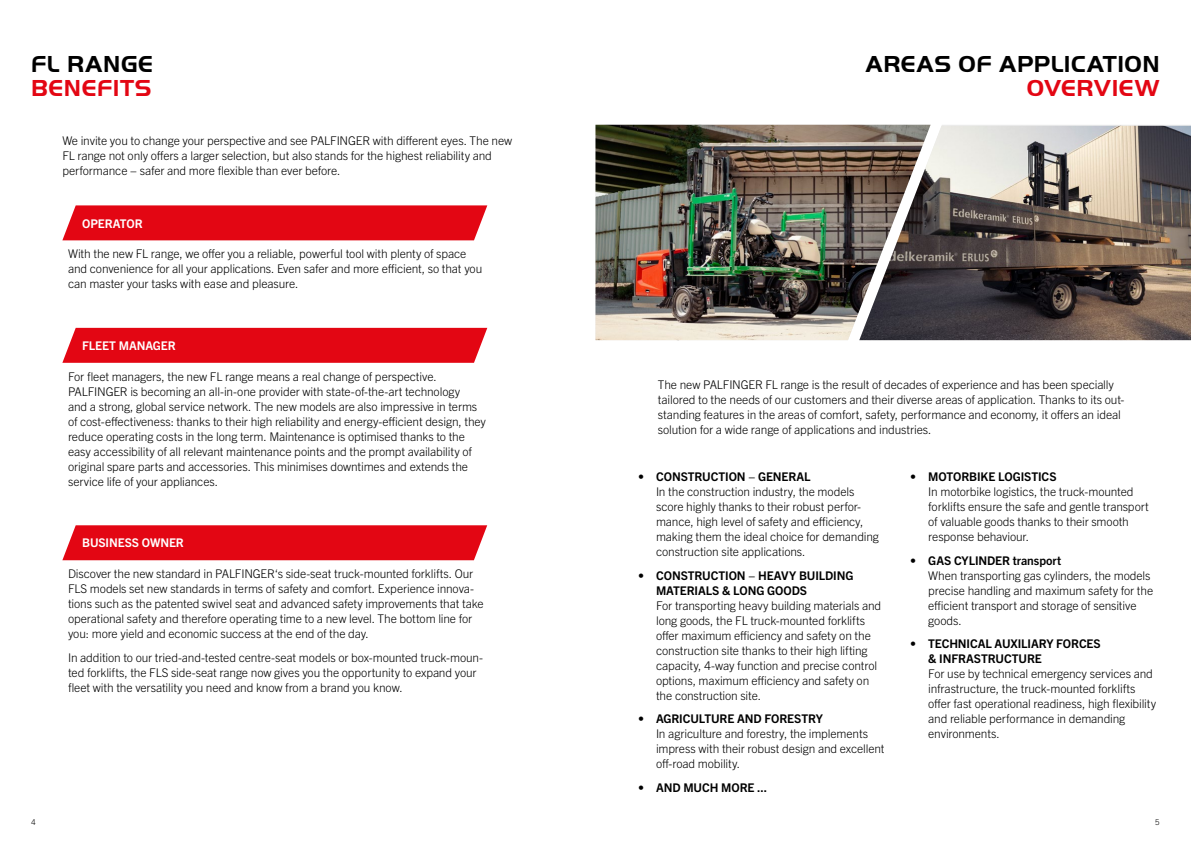
<style>
.page{position:relative;width:1191px;height:842px;background:#fff}
.page>*{position:absolute;margin:0;border:0;box-sizing:border-box;transform-origin:0 0}
.t1{font:700 24px "Palfinger Handel Gothic";letter-spacing:.025em;color:#000}
.t2{font:700 24px "Palfinger Handel Gothic";letter-spacing:.025em;color:#e30613}
.t3{font:300 12px/15px "Trade Gothic Next LT Pro";letter-spacing:-.01em;color:#000}
.t4{font:700 12px/15px "Trade Gothic Next LT Pro";letter-spacing:-.005em;color:#000}
.t5{font:700 12px "Trade Gothic Next LT Pro";letter-spacing:-.01em;color:#fff}
.t6{font:300 8px "Trade Gothic Next LT Pro";color:#000}
</style>
<div class="page">
<div style="left:62px;top:205px;width:425px;height:35px;background:#e30613"></div>
<div style="left:62px;top:328px;width:425px;height:35px;background:#e30613"></div>
<div style="left:62px;top:525px;width:425px;height:35px;background:#e30613"></div>
<img style="left:595px;top:125px;width:264px;height:215px">
<img style="left:859px;top:126px;width:332px;height:214px">
<h1 class="t1" style="left:31px;top:51px;width:123px">FL RANGE</h1>
<h1 class="t2" style="left:31px;top:75px;width:122px">BENEFITS</h1>
<p class="t3" style="left:62px;top:133px;width:451px">We invite you to change your perspective and see PALFINGER with different eyes. The new<br>FL range not only offers a larger selection, but also stands for the highest reliability and performance − safer and more flexible than ever before.</p>
<p class="t5" style="left:82px;top:215px;width:62px">OPERATOR</p>
<p class="t3" style="left:68px;top:245px;width:416px">With the new FL range, we offer you a reliable, powerful tool with plenty of space and convenience for all your applications. Even safer and more efficient, so that you can master your tasks with ease and pleasure.</p>
<p class="t5" style="left:82px;top:337px;width:95px">FLEET MANAGER</p>
<p class="t3" style="left:68px;top:368px;width:419px">For fleet managers, the new FL range means a real change of perspective.<br>PALFINGER is becoming an all-in-one provider with state-of-the-art technology<br>and a strong, global service network. The new models are also impressive in terms of cost-effectiveness: thanks to their high reliability and energy-efficient design, they reduce operating costs in the long term. Maintenance is optimised thanks to the easy accessibility of all relevant maintenance points and the prompt availability of original spare parts and accessories. This minimises downtimes and extends the service life of your appliances.</p>
<p class="t5" style="left:82px;top:535px;width:103px">BUSINESS OWNER</p>
<p class="t3" style="left:68px;top:565px;width:417px">Discover the new standard in PALFINGER‘s side-seat truck-mounted forklifts. Our FLS models set new standards in terms of safety and comfort. Experience innova&shy;tions such as the patented swivel seat and advanced safety improvements that take operational safety and therefore operating time to a new level. The bottom line for you: more yield and economic success at the end of the day.</p>
<p class="t3" style="left:68px;top:649px;width:416px">In addition to our tried-and-tested centre-seat models or box-mounted truck-moun&shy;ted forklifts, the FLS side-seat range now gives you the opportunity to expand your fleet with the versatility you need and know from a brand you know.</p>
<h1 class="t1" style="left:865px;top:51px;width:296px">AREAS OF APPLICATION</h1>
<h1 class="t2" style="left:1026px;top:75px;width:134px">OVERVIEW</h1>
<p class="t3" style="left:658px;top:376px;width:468px">The new PALFINGER FL range is the result of decades of experience and has been specially tailored to the needs of our customers and their diverse areas of application. Thanks to its out&shy;standing features in the areas of comfort, safety, performance and economy, it offers an ideal solution for a wide range of applications and industries.</p>
<p class="t4" style="left:910px;top:468px;width:148px">• MOTORBIKE LOGISTICS</p>
<p class="t3" style="left:928px;top:483px;width:222px">In motorbike logistics, the truck-mounted forklifts ensure the safe and gentle transport of valuable goods thanks to their smooth response behaviour.</p>
<p class="t4" style="left:910px;top:552px;width:152px">• GAS CYLINDER transport</p>
<p class="t3" style="left:928px;top:567px;width:226px">When transporting gas cylinders, the models precise handling and maximum safety for the efficient transport and storage of sensitive goods.</p>
<p class="t4" style="left:928px;top:635px;width:174px;text-indent:-18px">• TECHNICAL AUXILIARY FORCES &amp; INFRASTRUCTURE</p>
<p class="t3" style="left:928px;top:665px;width:229px">For use by technical emergency services and infrastructure, the truck-mounted forklifts offer fast operational readiness, high flexibility and reliable performance in demanding environments.</p>
<p class="t4" style="left:638px;top:468px;width:174px">• CONSTRUCTION − GENERAL</p>
<p class="t3" style="left:656px;top:483px;width:224px">In the construction industry, the models score highly thanks to their robust perfor&shy;mance, high level of safety and efficiency, making them the ideal choice for demanding construction site applications.</p>
<p class="t4" style="left:656px;top:567px;width:199px;text-indent:-18px">• CONSTRUCTION − HEAVY BUILDING<br>MATERIALS &amp; LONG GOODS</p>
<p class="t3" style="left:656px;top:597px;width:227px">For transporting heavy building materials and long goods, the FL truck-mounted forklifts offer maximum efficiency and safety on the construction site thanks to their high lifting capacity, 4-way function and precise control options, maximum efficiency and safety on the construction site.</p>
<p class="t4" style="left:638px;top:710px;width:186px">• AGRICULTURE AND FORESTRY</p>
<p class="t3" style="left:656px;top:725px;width:230px">In agriculture and forestry, the implements impress with their robust design and excellent off-road mobility.</p>
<p class="t4" style="left:638px;top:779px;width:131px">• AND MUCH MORE ...</p>
<p class="t6" style="left:31px;top:816px;width:6px">4</p>
<p class="t6" style="left:1155px;top:816px;width:6px">5</p>
</div>
